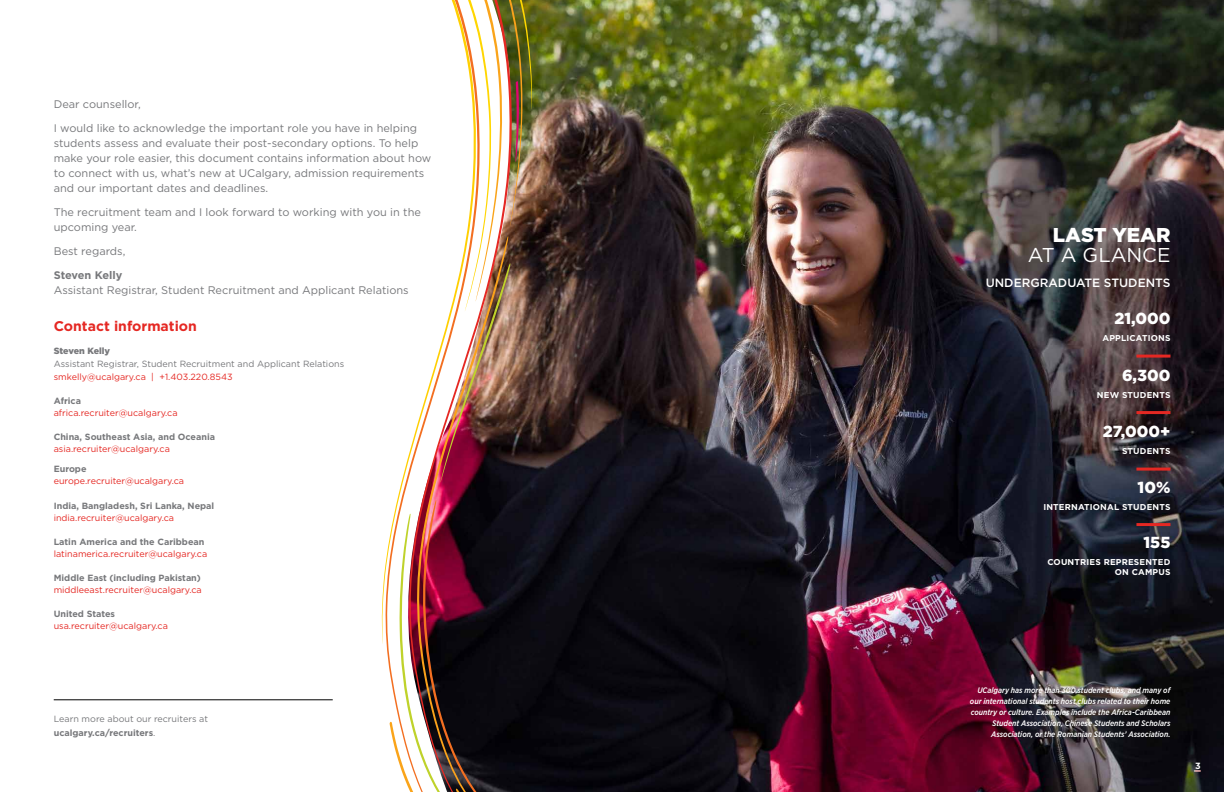
<style>
.page{position:relative;width:1224px;height:792px;background:#fff}
.page>*{position:absolute;margin:0;border:0;box-sizing:border-box;transform-origin:0 0}
.t1{font:20px "Gotham";color:#fff}
.t2{font:900 20px "Gotham";color:#fff}
.t3{font:900 16px "Gotham";color:#fff}
.t4{font:700 14px "Gotham";color:#e52823}
.t5{font:500 12px "Gotham";color:#fff}
.t6{font:11px/15px "Gotham";color:#77787b}
.t7{font:700 11px "Gotham";letter-spacing:-.005em;color:#77787b}
.t8{font:9px "Gotham";color:#e52823}
.t9{font:700 9px "Gotham";color:#77787b}
.t10{font:9px/14px "Gotham";color:#77787b}
.t11{font:900 9px "Gotham";letter-spacing:-.01em;color:#77787b}
.t12{font:700 9px "Gotham";color:#fff}
.t13{font:700 8.5px/10.2px "Gotham";letter-spacing:.02em;color:#fff;text-align:right}
.t14{font:italic 500 8px/11px "Gotham Narrow";color:#fff;text-align:right}
.s1{font-weight:700}
</style>
<div class="page">
<img style="left:534px;top:0;width:690px;height:792px">
<hr style="left:1136px;top:355px;width:34px;height:3px;background:#e52823">
<hr style="left:1136px;top:411px;width:34px;height:3px;background:#e52823">
<hr style="left:1136px;top:468px;width:34px;height:3px;background:#e52823">
<hr style="left:1136px;top:523px;width:34px;height:3px;background:#e52823">
<hr style="left:54px;top:700px;width:279px;height:1px;background:#000">
<svg style="left:534px;top:234px;width:9px;height:264px;background:#3a2926"></svg>
<img style="left:477px;top:0;width:55px;height:483px">
<svg style="left:389px;top:498px;width:163px;height:294px;background:#363031"></svg>
<svg style="left:381px;top:0;width:96px;height:644px"></svg>
<p class="t6" style="left:54px;top:91px;width:365px;line-height:24px">Dear counsellor,<br>I would like to acknowledge the important role you have in helping</p>
<p class="t6" style="left:54px;top:135px;width:379px">students assess and evaluate their post-secondary options. To help make your role easier, this document contains information about how to connect with us, what’s new at UCalgary, admission requirements and our important dates and deadlines.</p>
<p class="t6" style="left:54px;top:204px;width:369px">The recruitment team and I look forward to working with you in the upcoming year.</p>
<p class="t6" style="left:54px;top:243px;width:73px">Best regards,</p>
<p class="t7" style="left:54px;top:267px;width:70px">Steven Kelly</p>
<p class="t6" style="left:54px;top:282px;width:357px">Assistant Registrar, Student Recruitment and Applicant Relations</p>
<p class="t4" style="left:54px;top:317px;width:145px">Contact information</p>
<p class="t11" style="left:54px;top:344px;width:58px">Steven Kelly</p>
<p class="t10" style="left:54px;top:357px;width:292px">Assistant Registrar, Student Recruitment and Applicant Relations</p>
<p class="t8" style="left:54px;top:371px;width:180px">smkelly@ucalgary.ca | +1.403.220.8543</p>
<p class="t9" style="left:54px;top:395px;width:29px">Africa</p>
<p class="t8" style="left:54px;top:407px;width:125px">africa.recruiter@ucalgary.ca</p>
<p class="t9" style="left:54px;top:431px;width:163px">China, Southeast Asia, and Oceania</p>
<p class="t8" style="left:54px;top:444px;width:118px">asia.recruiter@ucalgary.ca</p>
<p class="t9" style="left:54px;top:463px;width:34px">Europe</p>
<p class="t8" style="left:54px;top:475px;width:132px">europe.recruiter@ucalgary.ca</p>
<p class="t9" style="left:54px;top:499px;width:162px">India, Bangladesh, Sri Lanka, Nepal</p>
<p class="t8" style="left:54px;top:512px;width:122px">india.recruiter@ucalgary.ca</p>
<p class="t9" style="left:54px;top:536px;width:152px">Latin America and the Caribbean</p>
<p class="t8" style="left:54px;top:548px;width:155px">latinamerica.recruiter@ucalgary.ca</p>
<p class="t9" style="left:54px;top:572px;width:149px">Middle East (including Pakistan)</p>
<p class="t8" style="left:54px;top:584px;width:150px">middleeast.recruiter@ucalgary.ca</p>
<p class="t9" style="left:54px;top:608px;width:63px">United States</p>
<p class="t8" style="left:54px;top:621px;width:116px">usa.recruiter@ucalgary.ca</p>
<p class="t10" style="left:54px;top:712px;width:156px">Learn more about our recruiters at <span class="s1">ucalgary.ca/recruiters</span>.</p>
<h1 class="t2" style="left:1053px;top:221px;width:119px">LAST YEAR</h1>
<h1 class="t1" style="left:1028px;top:242px;width:144px">AT A GLANCE</h1>
<p class="t5" style="left:986px;top:274px;width:186px">UNDERGRADUATE STUDENTS</p>
<h2 class="t3" style="left:1114px;top:307px;width:57px">21,000</h2>
<p class="t13" style="left:1102px;top:333px;width:70px">APPLICATIONS</p>
<h2 class="t3" style="left:1122px;top:364px;width:50px">6,300</h2>
<p class="t13" style="left:1097px;top:389px;width:75px">NEW STUDENTS</p>
<h2 class="t3" style="left:1103px;top:420px;width:69px">27,000+</h2>
<p class="t13" style="left:1122px;top:446px;width:50px">STUDENTS</p>
<h2 class="t3" style="left:1138px;top:476px;width:34px">10%</h2>
<p class="t13" style="left:1043px;top:501px;width:129px">INTERNATIONAL STUDENTS</p>
<h2 class="t3" style="left:1144px;top:531px;width:28px">155</h2>
<p class="t13" style="left:1047px;top:557px;width:125px">COUNTRIES REPRESENTED<br>ON CAMPUS</p>
<p class="t14" style="left:970px;top:684px;width:202px">UCalgary has more than 300 student clubs, and many of our international students host clubs related to their home country or culture. Examples include the Africa-Caribbean Student Association, Chinese Students and Scholars Association, or the Romanian Students’ Association.</p>
<p class="t12" style="left:1195px;top:760px;width:7px">3</p>
</div>
